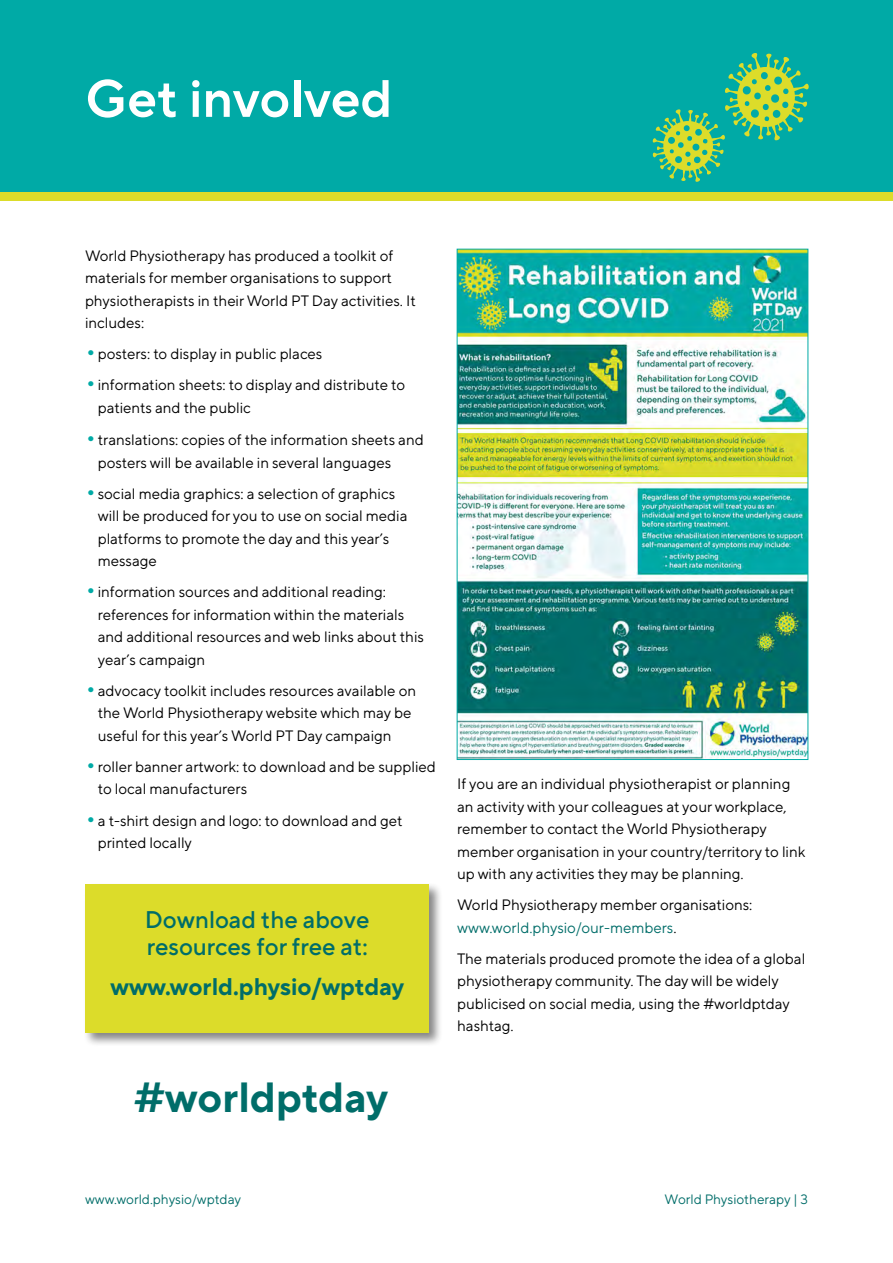
<style>
.page{position:relative;width:893px;height:1263px;background:#fff}
.page>*{position:absolute;margin:0;border:0;box-sizing:border-box;transform-origin:0 0}
.t1{font:600 52.5px "TT Norms Pro";color:#fff}
.t2{font:700 42px "TT Norms Pro";color:#006d69}
.t3{font:500 24px/27px "TT Norms Pro";color:#006d69}
.t4{font:700 24px "TT Norms Pro";color:#006d69}
.t5{font:15px/22.5px "TT Norms Pro";color:#000}
.t6{font:13.5px "TT Norms Pro";color:#006d69}
.s1{font-size:27px;color:#00aaa6}
.s2{color:#006d69}
</style>
<div class="page">
<div style="left:0;top:0;width:893px;height:200px;background:#00aaa6"></div>
<img style="left:459px;top:251px;width:347px;height:507px">
<div style="left:83px;top:882px;width:360px;height:165px;background:#000;opacity:.48"></div>
<div style="left:86px;top:884px;width:343px;height:149px;background:#dcdc2a"></div>
<div style="left:0;top:192px;width:893px;height:8px;background:#dcdc2a"></div>
<svg style="left:652px;top:53px;width:157px;height:129px"></svg>
<h1 class="t1" style="left:85px;top:60px;width:309px">Get involved</h1>
<p class="t5" style="left:85px;top:243px;width:332px">World Physiotherapy has produced a toolkit of materials for member organisations to support physiotherapists in their World PT Day activities. It includes:</p>
<p class="t5" style="left:85px;top:342px;width:239px"><span class="s1">•</span>posters: to display in public places</p>
<p class="t5" style="left:98px;top:373px;width:309px;text-indent:-13px"><span class="s1">•</span>information sheets: to display and distribute to patients and the public</p>
<p class="t5" style="left:98px;top:428px;width:327px;text-indent:-13px"><span class="s1">•</span>translations: copies of the information sheets and posters will be available in several languages</p>
<p class="t5" style="left:98px;top:481px;width:311px;text-indent:-13px"><span class="s1">•</span>social media graphics: a selection of graphics will be produced for you to use on social media platforms to promote the day and this year’s message</p>
<p class="t5" style="left:98px;top:580px;width:328px;text-indent:-13px"><span class="s1">•</span>information sources and additional reading: references for information within the materials and additional resources and web links about this year’s campaign</p>
<p class="t5" style="left:98px;top:678px;width:320px;text-indent:-13px"><span class="s1">•</span>advocacy toolkit includes resources available on the World Physiotherapy website which may be useful for this year’s World PT Day campaign</p>
<p class="t5" style="left:98px;top:754px;width:339px;text-indent:-13px"><span class="s1">•</span>roller banner artwork: to download and be supplied to local manufacturers</p>
<p class="t5" style="left:98px;top:808px;width:306px;text-indent:-13px"><span class="s1">•</span>a t-shirt design and logo: to download and get printed locally</p>
<h3 class="t3" style="left:145px;top:904px;width:226px">Download the above resources for free at:</h3>
<h3 class="t4" style="left:111px;top:969px;width:295px">www.world.physio/wptday</h3>
<h2 class="t2" style="left:134px;top:1066px;width:256px">#worldptday</h2>
<p class="t5" style="left:457px;top:772px;width:350px">If you are an individual physiotherapist or planning an activity with your colleagues at your workplace, remember to contact the World Physiotherapy member organisation in your country/territory to link up with any activities they may be planning.</p>
<p class="t5" style="left:457px;top:893px;width:297px">World Physiotherapy member organisations: <span class="s2">www.world.physio/our-members</span>.</p>
<p class="t5" style="left:457px;top:946px;width:350px">The materials produced promote the idea of a global physiotherapy community. The day will be widely publicised on social media, using the #worldptday hashtag.</p>
<p class="t6" style="left:85px;top:1189px;width:158px">www.world.physio/wptday</p>
<p class="t6" style="left:665px;top:1189px;width:145px">World Physiotherapy | 3</p>
</div>
